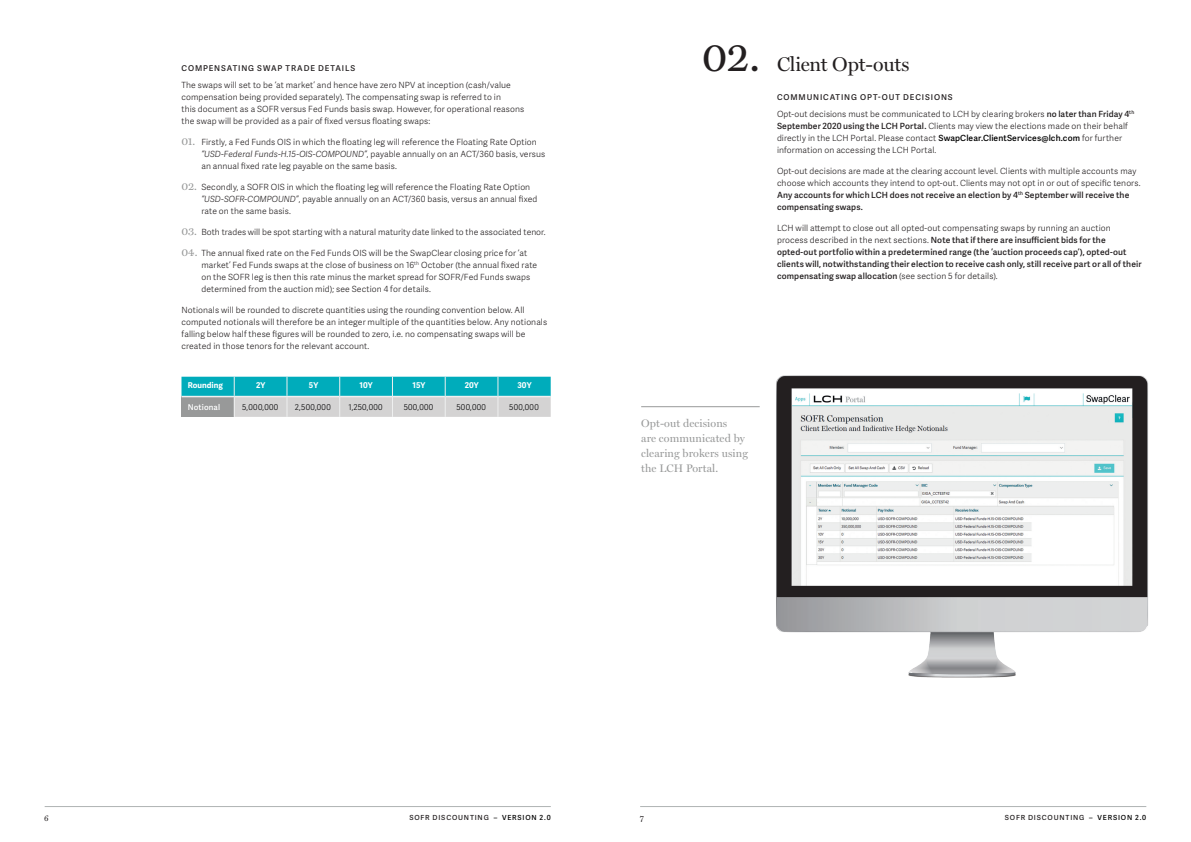
<style>
.page{position:relative;width:1191px;height:842px;background:#fff}
.page>*{position:absolute;margin:0;border:0;box-sizing:border-box;transform-origin:0 0}
.Chapter_Number{font:42px "Miller Text";color:#231f20}
.Chapter_Page_Title{font:20px "Miller Display";letter-spacing:-.015em;color:#231f20}
.Sidebar_Pull_Quote{font:11px/15px "Miller Display";letter-spacing:.01em;color:#989999}
.Body_Copy{font:300 8.5px/12px "Adelle Sans";letter-spacing:.01em;color:#231f20}
.Body_Copy-2{font:600 8.5px/12px "Adelle Sans";letter-spacing:.015em;color:#231f20}
.Sub-Head_1{font:600 8px "Adelle Sans";letter-spacing:.11em;color:#231f20}
.Body_Copy-3{font:300 8px "Adelle Sans";letter-spacing:.04em;color:#000001}
.t1{font:700 8px "Adelle Sans";color:#fff}
.Body_Copy-4{font:600 8px "Adelle Sans";letter-spacing:.015em;color:#fff}
.t2{font:8px "Miller Text";color:#231f20}
.t3{font:600 7px "Adelle Sans";letter-spacing:.12em;color:#231f20}
.s1{font-family:"Miller Text";font-weight:400;font-size:11px;color:#989999}
.s2{font-style:italic}
.s3{font-weight:600}
.s4{font-weight:600;color:#000001}
.s5{font-weight:300}
.s6{color:#000001}
</style>
<div class="page">
<hr style="left:640px;top:806px;width:506px;height:1px;background:#afb3b3">
<hr style="left:45px;top:806px;width:506px;height:1px;background:#afb3b3">
<img style="left:741px;top:375px;width:407px;height:303px">
<svg style="left:181px;top:377px;width:370px;height:40px;background:#6fbec5"></svg>
<hr style="left:641px;top:406px;width:118px;height:1px;background:#989999">
<p class="Sub-Head_1" style="left:181px;top:63px;width:175px">COMPENSATING SWAP TRADE DETAILS</p>
<p class="Body_Copy" style="left:181px;top:78px;width:344px">The swaps will set to be ‘at market’ and hence have zero NPV at inception (cash/value compensation being provided separately). The compensating swap is referred to in<br>this document as a SOFR versus Fed Funds basis swap. However, for operational reasons the swap will be provided as a pair of fixed versus floating swaps:</p>
<p class="Body_Copy" style="left:201px;top:135px;width:345px;text-indent:-20px"><span class="s1">01.</span> Firstly, a Fed Funds OIS in which the floating leg will reference the Floating Rate Option <span class="s2">“USD-Federal Funds-H.15-OIS-COMPOUND”</span>, payable annually on an ACT/360 basis, versus an annual fixed rate leg payable on the same basis.</p>
<p class="Body_Copy" style="left:201px;top:180px;width:337px;text-indent:-20px"><span class="s1">02.</span> Secondly, a SOFR OIS in which the floating leg will reference the Floating Rate Option <span class="s2">“USD-SOFR-COMPOUND”</span>, payable annually on an ACT/360 basis, versus an annual fixed rate on the same basis.</p>
<p class="Body_Copy" style="left:181px;top:225px;width:365px"><span class="s1">03.</span> Both trades will be spot starting with a natural maturity date linked to the associated tenor.</p>
<p class="Body_Copy" style="left:201px;top:246px;width:337px;text-indent:-20px"><span class="s1">04.</span> The annual fixed rate on the Fed Funds OIS will be the SwapClear closing price for ‘at market’ Fed Funds swaps at the close of business on 16<sup>th</sup> October (the annual fixed rate on the SOFR leg is then this rate minus the market spread for SOFR/Fed Funds swaps determined from the auction mid); see Section 4 for details.</p>
<p class="Body_Copy" style="left:181px;top:303px;width:367px">Notionals will be rounded to discrete quantities using the rounding convention below. All computed notionals will therefore be an integer multiple of the quantities below. Any notionals falling below half these figures will be rounded to zero, i.e. no compensating swaps will be created in those tenors for the relevant account.</p>
<p class="t1" style="left:188px;top:380px;width:36px">Rounding</p>
<p class="t1" style="left:256px;top:380px;width:11px">2Y</p>
<p class="t1" style="left:309px;top:380px;width:11px">5Y</p>
<p class="t1" style="left:360px;top:380px;width:15px">10Y</p>
<p class="t1" style="left:412px;top:380px;width:14px">15Y</p>
<p class="t1" style="left:465px;top:380px;width:15px">20Y</p>
<p class="t1" style="left:517px;top:380px;width:15px">30Y</p>
<p class="Body_Copy-4" style="left:188px;top:401px;width:34px">Notional</p>
<p class="Body_Copy-3" style="left:242px;top:401px;width:38px">5,000,000</p>
<p class="Body_Copy-3" style="left:295px;top:401px;width:37px">2,500,000</p>
<p class="Body_Copy-3" style="left:348px;top:401px;width:36px">1,250,000</p>
<p class="Body_Copy-3" style="left:404px;top:401px;width:31px">500,000</p>
<p class="Body_Copy-3" style="left:456px;top:401px;width:31px">500,000</p>
<p class="Body_Copy-3" style="left:509px;top:401px;width:31px">500,000</p>
<p class="Chapter_Number" style="left:702px;top:32px;width:60px">02.</p>
<p class="Chapter_Page_Title" style="left:777px;top:52px;width:134px">Client Opt-outs</p>
<p class="Sub-Head_1" style="left:777px;top:92px;width:177px">COMMUNICATING OPT-OUT DECISIONS</p>
<p class="Body_Copy" style="left:777px;top:108px;width:359px">Opt-out decisions must be communicated to LCH by clearing brokers <span class="s3">no later than Friday 4</span><sup>th </sup><span class="s3">September 2020 using the LCH Portal.</span> Clients may view the elections made on their behalf directly in the LCH Portal. Please contact <span class="s4">SwapClear.ClientServices@lch.com</span> for further information on accessing the LCH Portal.</p>
<p class="Body_Copy" style="left:777px;top:165px;width:365px">Opt-out decisions are made at the clearing account level. Clients with multiple accounts may choose which accounts they intend to opt-out. Clients may not opt in or out of specific tenors.<br><span class="s3">Any accounts for which LCH does not receive an election by 4</span><sup>th</sup> <span class="s3">September will receive the compensating swaps.</span></p>
<p class="Body_Copy-2" style="left:777px;top:222px;width:366px"><span class="s5">LCH will attempt to close out all opted-out compensating swaps by running an auction process described in the next sections.</span> Note that if there are insufficient bids for the opted-out portfolio within a predetermined range (the ‘auction proceeds cap’), opted-out clients will, notwithstanding their election to receive cash only, still receive part or all of their compensating swap allocation <span class="s5">(see section 5 for details).</span></p>
<p class="Sidebar_Pull_Quote" style="left:641px;top:416px;width:108px">Opt-out decisions<br>are communicated by clearing brokers using the LCH Portal.</p>
<p class="t2" style="left:44px;top:813px;width:6px">6</p>
<p class="t3" style="left:409px;top:813px;width:143px">SOFR DISCOUNTING <span class="s6">– VERSION 2.0</span></p>
<p class="t2" style="left:639px;top:813px;width:6px">7</p>
<p class="t3" style="left:1005px;top:813px;width:143px">SOFR DISCOUNTING <span class="s6">– VERSION 2.0</span></p>
</div>
